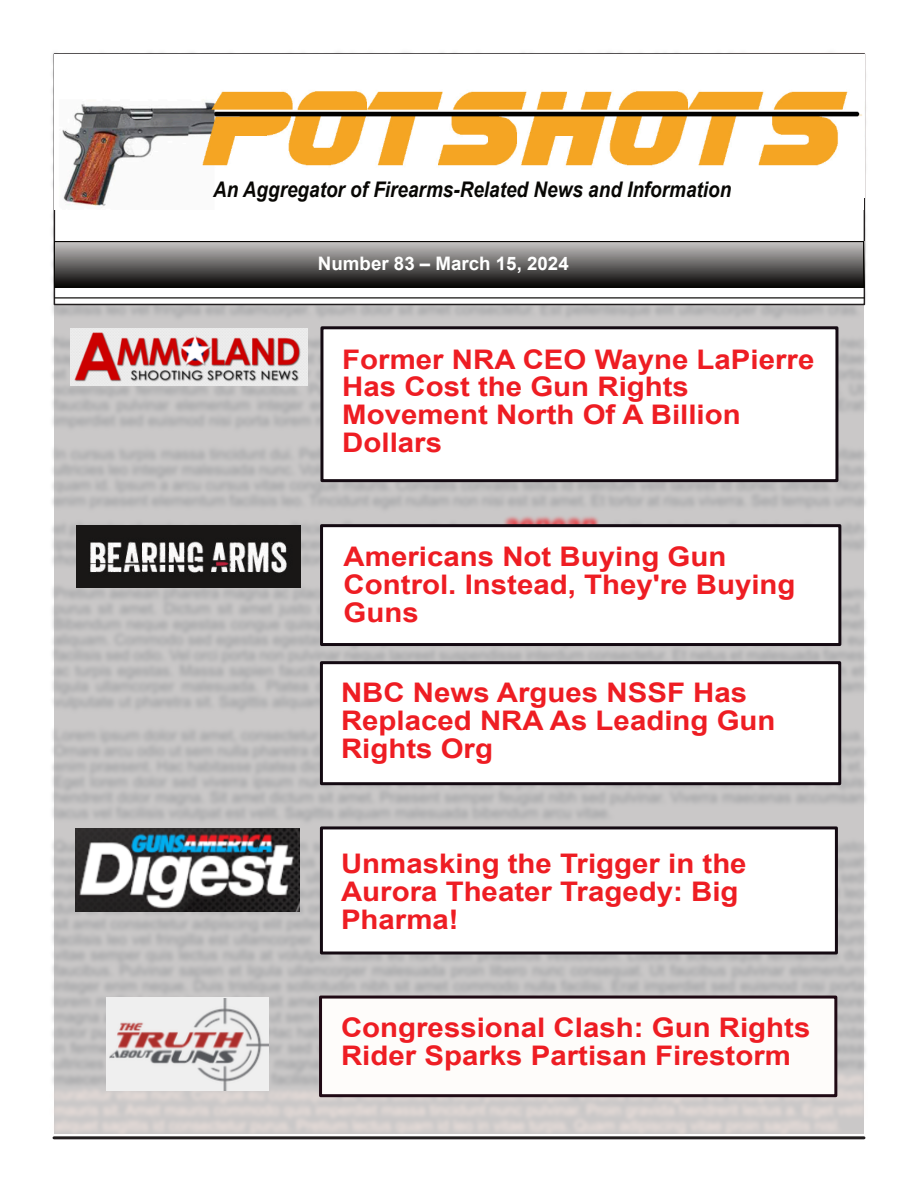
<style>
.page{position:relative;width:918px;height:1188px;background:#fff}
.page>*{position:absolute;margin:0;border:0;box-sizing:border-box;transform-origin:0 0}
.t1{font:700 27px "Arial";color:#ee1d23;scale:1.09 1}
.t2{font:italic 700 21.45px "Arial";color:#080704;scale:.88 1}
.t3{font:italic 700 18.6px "Arial";color:#080704}
.t4{font:700 18.6px "Arial";color:#fff}
</style>
<div class="page">
<img style="left:52px;top:52px;width:814px;height:1086px">
<hr style="left:54px;top:1136px;width:810px;height:3px;background:#231f20">
<img style="left:76px;top:829px;width:224px;height:83px">
<div style="left:320px;top:326px;width:518px;height:156px;background:#fff;border:3px solid #140a12"></div>
<div style="left:320px;top:524px;width:521px;height:122px;background:#fff;border:3px solid #140a12"></div>
<div style="left:320px;top:826px;width:518px;height:129px;background:#fff;border:3px solid #140a12"></div>
<div style="left:319px;top:996px;width:518px;height:101px;background:#fefcfa;border:3px solid #200a14"></div>
<div style="left:320px;top:661px;width:521px;height:124px;background:#fff;border:3px solid #140a12"></div>
<div style="left:54px;top:53px;width:811px;height:252px;background:#fff;border:2px solid #231f20"></div>
<img style="left:54px;top:54px;width:677px;height:32px">
<hr style="left:54px;top:244px;width:810px;height:2px;background:#bdbbba">
<hr style="left:54px;top:245px;width:810px;height:2px;background:#b9b8b7">
<hr style="left:54px;top:246px;width:810px;height:2px;background:#b6b4b3">
<hr style="left:54px;top:247px;width:810px;height:2px;background:#b1afae">
<hr style="left:54px;top:248px;width:810px;height:2px;background:#adabaa">
<hr style="left:54px;top:249px;width:810px;height:2px;background:#a8a5a4">
<hr style="left:54px;top:250px;width:810px;height:2px;background:#a4a1a0">
<hr style="left:54px;top:251px;width:810px;height:2px;background:#9f9d9c">
<hr style="left:54px;top:253px;width:810px;height:2px;background:#989695">
<hr style="left:54px;top:254px;width:810px;height:2px;background:#949191">
<hr style="left:54px;top:255px;width:810px;height:2px;background:#908e8d">
<hr style="left:54px;top:256px;width:810px;height:2px;background:#8b8887">
<hr style="left:54px;top:257px;width:810px;height:2px;background:#858483">
<hr style="left:54px;top:258px;width:810px;height:2px;background:#82807d">
<hr style="left:54px;top:259px;width:810px;height:2px;background:#7d7b79">
<hr style="left:54px;top:260px;width:810px;height:2px;background:#797776">
<hr style="left:54px;top:261px;width:810px;height:2px;background:#737271">
<hr style="left:54px;top:262px;width:810px;height:2px;background:#6f6e6d">
<hr style="left:54px;top:263px;width:810px;height:2px;background:#6c6969">
<hr style="left:54px;top:264px;width:810px;height:2px;background:#676665">
<hr style="left:54px;top:265px;width:810px;height:2px;background:#636160">
<hr style="left:54px;top:266px;width:810px;height:2px;background:#5e5d5c">
<hr style="left:54px;top:267px;width:810px;height:2px;background:#5a5857">
<hr style="left:54px;top:268px;width:810px;height:2px;background:#555453">
<hr style="left:54px;top:269px;width:810px;height:2px;background:#504e4e">
<hr style="left:54px;top:270px;width:810px;height:2px;background:#4c4b4a">
<hr style="left:54px;top:271px;width:810px;height:2px;background:#484746">
<hr style="left:54px;top:272px;width:810px;height:2px;background:#444241">
<hr style="left:54px;top:273px;width:810px;height:2px;background:#3f3e3d">
<hr style="left:54px;top:274px;width:810px;height:2px;background:#3b3a39">
<hr style="left:54px;top:275px;width:810px;height:2px;background:#373534">
<hr style="left:54px;top:276px;width:810px;height:2px;background:#32302f">
<hr style="left:54px;top:277px;width:810px;height:2px;background:#2d2c2b">
<hr style="left:54px;top:278px;width:810px;height:2px;background:#282625">
<hr style="left:54px;top:279px;width:810px;height:2px;background:#242221">
<hr style="left:54px;top:280px;width:810px;height:2px;background:#1f1d1c">
<hr style="left:54px;top:281px;width:810px;height:2px;background:#1b1817">
<hr style="left:54px;top:282px;width:810px;height:2px;background:#181413">
<hr style="left:54px;top:283px;width:810px;height:2px;background:#13120f">
<hr style="left:54px;top:284px;width:810px;height:2px;background:#0f0f0c">
<hr style="left:54px;top:287px;width:810px;height:1px;background:#090806">
<div style="left:54px;top:242px;width:810px;height:45px;border:1px solid #080704"></div>
<hr style="left:60px;top:242px;width:801px;height:1px;background:#080704">
<hr style="left:55px;top:297px;width:810px;height:1px;background:#080704">
<div style="left:731px;top:54px;width:133px;height:144px;background:#fff"></div>
<img style="left:54px;top:86px;width:810px;height:124px">
<img style="left:70px;top:329px;width:237px;height:57px">
<img style="left:77px;top:526px;width:223px;height:61px">
<img style="left:107px;top:997px;width:162px;height:94px">
<p class="t3" style="left:190px;top:176px;width:514px">An Aggregator of Firearms-Related News and Information</p>
<p class="t2" style="left:213px;top:181px;width:590px">An Aggregator of Firearms-Related News and Information</p>
<p class="t4" style="left:318px;top:256px;width:252px">Number 83 – March 15, 2024</p>
<p class="t1" style="left:342px;top:349px;width:435px">Former NRA CEO Wayne LaPierre</p>
<p class="t1" style="left:342px;top:377px;width:320px">Has Cost the Gun Rights</p>
<p class="t1" style="left:342px;top:405px;width:367px">Movement North Of A Billion</p>
<p class="t1" style="left:342px;top:433px;width:93px">Dollars</p>
<p class="t1" style="left:344px;top:546px;width:353px">Americans Not Buying Gun</p>
<p class="t1" style="left:344px;top:574px;width:416px">Control. Instead, They're Buying</p>
<p class="t1" style="left:344px;top:602px;width:70px">Guns</p>
<p class="t1" style="left:341px;top:683px;width:374px">NBC News Argues NSSF Has</p>
<p class="t1" style="left:341px;top:711px;width:400px">Replaced NRA As Leading Gun</p>
<p class="t1" style="left:341px;top:738px;width:141px">Rights Org</p>
<p class="t1" style="left:341px;top:853px;width:374px">Unmasking the Trigger in the</p>
<p class="t1" style="left:341px;top:881px;width:366px">Aurora Theater Tragedy: Big</p>
<p class="t1" style="left:341px;top:909px;width:110px">Pharma!</p>
<p class="t1" style="left:341px;top:1017px;width:432px">Congressional Clash: Gun Rights</p>
<p class="t1" style="left:341px;top:1045px;width:414px">Rider Sparks Partisan Firestorm</p>
</div>
